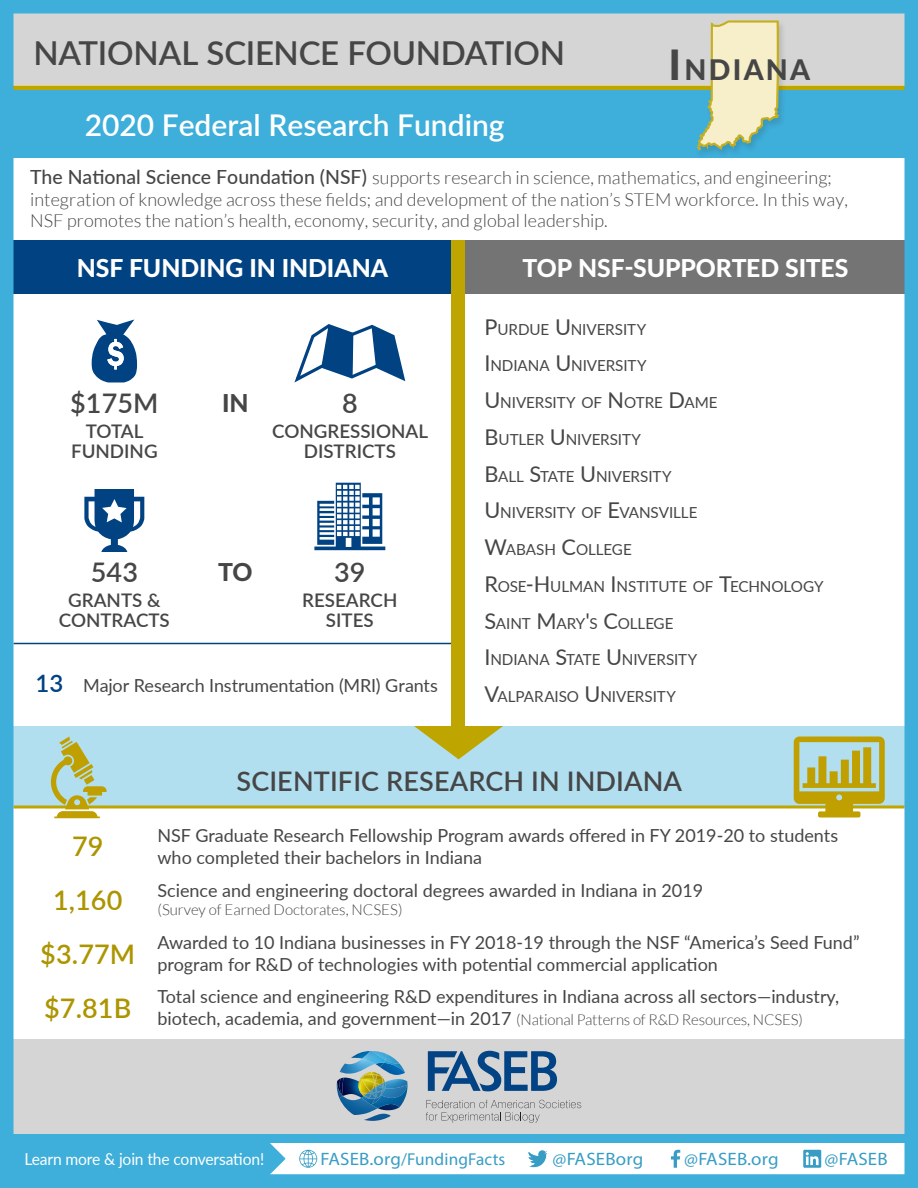
<style>
.page{position:relative;width:918px;height:1188px;background:#fff}
.page>*{position:absolute;margin:0;border:0;box-sizing:border-box;transform-origin:0 0}
.t1{font:600 33px "Lato";letter-spacing:-.01em;color:#464646}
.t2{font:600 30px "Lato";color:#fff}
.State_name{font:800 28.5px "Lato";letter-spacing:.08em;color:#464646}
._1_Funding_Overview{font:600 27px "Lato";letter-spacing:.005em;color:#464646}
.Research_and_Workfor{font:600 27px "Lato";letter-spacing:.005em;color:#ac9500}
.NSF_Funding_Titles{font:800 24.75px "Lato";letter-spacing:-.005em;color:#fff}
.NSF_Funding_Titles-2{font:800 24.75px "Lato";color:#464646}
.MRI_INCLUDES_NEON_nu{font:600 24px "Lato";color:#004282}
._1_Funding_Overview-2{font:600 18.75px/20.2px "Lato";color:#464646;text-align:center}
.Research_and_Workfor-2{font:18px/21.6px "Lato";color:#464646}
.t3{font:300 18px/21.6px "Lato";letter-spacing:.005em;color:#464646}
.Featured_programs{font:18px "Lato";letter-spacing:-.01em;color:#464646}
.t4{font:18px "Myriad Pro";letter-spacing:.01em;color:#389dc4;scale:1.05 1}
.t5{font:17.25px "Myriad Pro";letter-spacing:.01em;color:#389dc4}
.t6{font:16.5px "Lato";letter-spacing:-.01em;color:#fff;scale:.95 1}
._2_Funding_State_Sit{font:15.15px "Lato";letter-spacing:-.005em;color:#464646}
.Research_and_Workfor-3{font:300 15px "Lato";letter-spacing:-.01em;color:#464646}
.s1{font-size:42px}
.s2{font-weight:500;font-size:19.5px}
.s3{font-size:21.75px}
.s4{font-weight:400;font-size:18px}
.s5{font-size:18px}
</style>
<div class="page">
<div style="left:0;top:1040px;width:918px;height:94px;background:#d5d5d5"></div>
<svg style="left:426px;top:1100px;width:155px;height:23px"></svg>
<svg style="left:428px;top:1051px;width:129px;height:40px"></svg>
<img style="left:337px;top:1051px;width:71px;height:70px">
<svg style="left:266px;top:1144px;width:20px;height:30px"></svg>
<div style="left:0;top:1138px;width:266px;height:41px;background:#3eaeda"></div>
<div style="left:0;top:1134px;width:918px;height:50px;border:9px solid #3eaeda"></div>
<svg style="left:299px;top:1150px;width:18px;height:18px"></svg>
<svg style="left:528px;top:1150px;width:20px;height:18px"></svg>
<svg style="left:671px;top:1150px;width:9px;height:18px"></svg>
<svg style="left:803px;top:1150px;width:18px;height:18px"></svg>
<div style="left:0;top:726px;width:918px;height:81px;background:#b2dff0"></div>
<svg style="left:414px;top:726px;width:89px;height:33px"></svg>
<hr style="left:14px;top:643px;width:444px;height:1px;background:#004282">
<hr style="left:14px;top:806px;width:890px;height:2px;background:#bfa500">
<svg style="left:51px;top:737px;width:56px;height:81px"></svg>
<svg style="left:92px;top:320px;width:45px;height:62px"></svg>
<svg style="left:294px;top:324px;width:111px;height:58px"></svg>
<svg style="left:84px;top:489px;width:60px;height:63px"></svg>
<svg style="left:314px;top:483px;width:71px;height:67px"></svg>
<div style="left:465px;top:240px;width:441px;height:54px;background:#747474"></div>
<div style="left:14px;top:240px;width:438px;height:54px;background:#004282"></div>
<svg style="left:794px;top:737px;width:91px;height:81px"></svg>
<div style="left:0;top:14px;width:918px;height:72px;background:#d5d5d5"></div>
<div style="left:0;top:90px;width:918px;height:68px;background:#3eaeda"></div>
<hr style="left:0;top:86px;width:918px;height:4px;background:#bfa500">
<div style="left:0;top:0;width:918px;height:14px;background:#3eaeda"></div>
<div style="left:0;top:0;width:14px;height:1188px;background:#3eaeda"></div>
<div style="left:904px;top:0;width:14px;height:1188px;background:#3eaeda"></div>
<div style="left:695px;top:20px;width:92px;height:140px;background:#231f20;opacity:.15"></div>
<div style="left:610px;top:19px;width:255px;height:133px;background:#fff;opacity:.15"></div>
<div style="left:452px;top:240px;width:13px;height:493px;background:#bfa500"></div>
<div style="left:0;top:1174px;width:918px;height:14px;background:#3eaeda"></div>
<p class="t1" style="left:33px;top:29px;width:533px">NATIONAL SCIENCE FOUNDATION</p>
<p class="t2" style="left:85px;top:103px;width:421px">2020 Federal Research Funding</p>
<p class="State_name" style="left:668px;top:48px;width:143px"><span class="s1">I</span>NDIANA</p>
<p class="t3" style="left:30px;top:167px;width:819px"><span class="s2">The National Science Foundation (NSF)</span> supports research in science, mathematics, and engineering; integration of knowledge across these fields; and development of the nation’s STEM workforce. In this way,<br>NSF promotes the nation’s health, economy, security, and global leadership.</p>
<p class="NSF_Funding_Titles" style="left:77px;top:250px;width:313px">NSF FUNDING IN INDIANA</p>
<p class="NSF_Funding_Titles" style="left:522px;top:250px;width:328px">TOP NSF-SUPPORTED SITES</p>
<p class="_1_Funding_Overview" style="left:70px;top:383px;width:90px">$175M</p>
<p class="NSF_Funding_Titles-2" style="left:222px;top:385px;width:28px">IN</p>
<p class="_1_Funding_Overview" style="left:342px;top:383px;width:17px">8</p>
<p class="_1_Funding_Overview-2" style="left:71px;top:420px;width:88px">TOTAL<br>FUNDING</p>
<p class="_1_Funding_Overview-2" style="left:272px;top:420px;width:157px">CONGRESSIONAL<br>DISTRICTS</p>
<p class="_1_Funding_Overview" style="left:91px;top:553px;width:49px">543</p>
<p class="NSF_Funding_Titles-2" style="left:218px;top:554px;width:36px">TO</p>
<p class="_1_Funding_Overview" style="left:334px;top:553px;width:33px">39</p>
<p class="_1_Funding_Overview-2" style="left:59px;top:589px;width:113px">GRANTS &amp;<br>CONTRACTS</p>
<p class="_1_Funding_Overview-2" style="left:302px;top:589px;width:97px">RESEARCH<br>SITES</p>
<p class="MRI_INCLUDES_NEON_nu" style="left:36px;top:666px;width:29px">13</p>
<p class="Featured_programs" style="left:83px;top:673px;width:356px">Major Research Instrumentation (MRI) Grants</p>
<p class="_2_Funding_State_Sit" style="left:484px;top:318px;width:163px"><span class="s3">P</span>U RDU E <span class="s3">U</span>NIVERSITY</p>
<p class="_2_Funding_State_Sit" style="left:484px;top:355px;width:164px"><span class="s3">I</span> NDIANA <span class="s3">U</span>NIVERSITY</p>
<p class="_2_Funding_State_Sit" style="left:484px;top:392px;width:235px"><span class="s3">U</span>NIVERSITY OF <span class="s3">N</span> OTRE <span class="s3">D</span>AME</p>
<p class="_2_Funding_State_Sit" style="left:484px;top:429px;width:158px"><span class="s3">B</span> UTLER <span class="s3">U</span>NIVERSITY</p>
<p class="_2_Funding_State_Sit" style="left:484px;top:465px;width:189px"><span class="s3">B</span>ALL <span class="s3">S</span>TATE <span class="s3">U</span>NIVERSITY</p>
<p class="_2_Funding_State_Sit" style="left:484px;top:502px;width:214px"><span class="s3">U</span>NIVERSITY OF <span class="s3">E</span>VANSVILLE</p>
<p class="_2_Funding_State_Sit" style="left:484px;top:539px;width:149px"><span class="s3">W</span>ABASH <span class="s3">C</span>OLLEGE</p>
<p class="_2_Funding_State_Sit" style="left:484px;top:576px;width:341px"><span class="s3">R</span>OSE<span class="s3">-H</span>U LMAN <span class="s3">I</span> NSTITUTE OF <span class="s3">T</span>ECH NOLOGY</p>
<p class="_2_Funding_State_Sit" style="left:484px;top:612px;width:191px"><span class="s3">S</span>AINT <span class="s3">M</span>ARY<span class="s3">'</span>S <span class="s3">C</span>OLLEGE</p>
<p class="_2_Funding_State_Sit" style="left:484px;top:649px;width:214px"><span class="s3">I</span> NDIANA <span class="s3">S</span>TATE <span class="s3">U</span>NIVERSITY</p>
<p class="_2_Funding_State_Sit" style="left:484px;top:686px;width:193px"><span class="s3">V</span>ALPARAISO <span class="s3">U</span>NIVERSITY</p>
<p class="_1_Funding_Overview" style="left:236px;top:761px;width:447px">SCIENTIFIC RESEARCH IN INDIANA</p>
<p class="Research_and_Workfor" style="left:72px;top:827px;width:33px">79</p>
<p class="Research_and_Workfor-2" style="left:158px;top:824px;width:682px">NSF Graduate Research Fellowship Program awards offered in FY 2019-20 to students who completed their bachelors in Indiana</p>
<p class="Research_and_Workfor" style="left:53px;top:880px;width:71px">1,160</p>
<p class="Research_and_Workfor-2" style="left:158px;top:879px;width:547px">Science and engineering doctoral degrees awarded in Indiana in 2019</p>
<p class="Research_and_Workfor-3" style="left:158px;top:902px;width:247px">(Survey of Earned Doctorates, NCSES)</p>
<p class="Research_and_Workfor" style="left:40px;top:934px;width:96px">$3.77M</p>
<p class="Research_and_Workfor-2" style="left:158px;top:931px;width:704px">Awarded to 10 Indiana businesses in FY 2018-19 through the NSF “America’s Seed Fund” program for R&amp;D of technologies with potential commercial application</p>
<p class="Research_and_Workfor" style="left:44px;top:988px;width:89px">$7.81B</p>
<p class="Research_and_Workfor-2" style="left:158px;top:985px;width:683px">Total science and engineering R&amp;D expenditures in Indiana across all sectors—industry,</p>
<p class="Research_and_Workfor-3" style="left:158px;top:1012px;width:647px"><span class="s4">biotech, academia, and government—in 2017</span> (National Patterns of R&amp;D Resources, NCSES)</p>
<p class="t6" style="left:24px;top:1148px;width:254px">Learn more &amp; join the conversation!</p>
<p class="t5" style="left:321px;top:1148px;width:186px"><span class="s5">FASEB.org</span>/FundingFacts</p>
<p class="t4" style="left:553px;top:1148px;width:88px">@FASEBorg</p>
<p class="t4" style="left:684px;top:1148px;width:91px">@FASEB.org</p>
<p class="t4" style="left:825px;top:1148px;width:62px">@FASEB</p>
</div>
